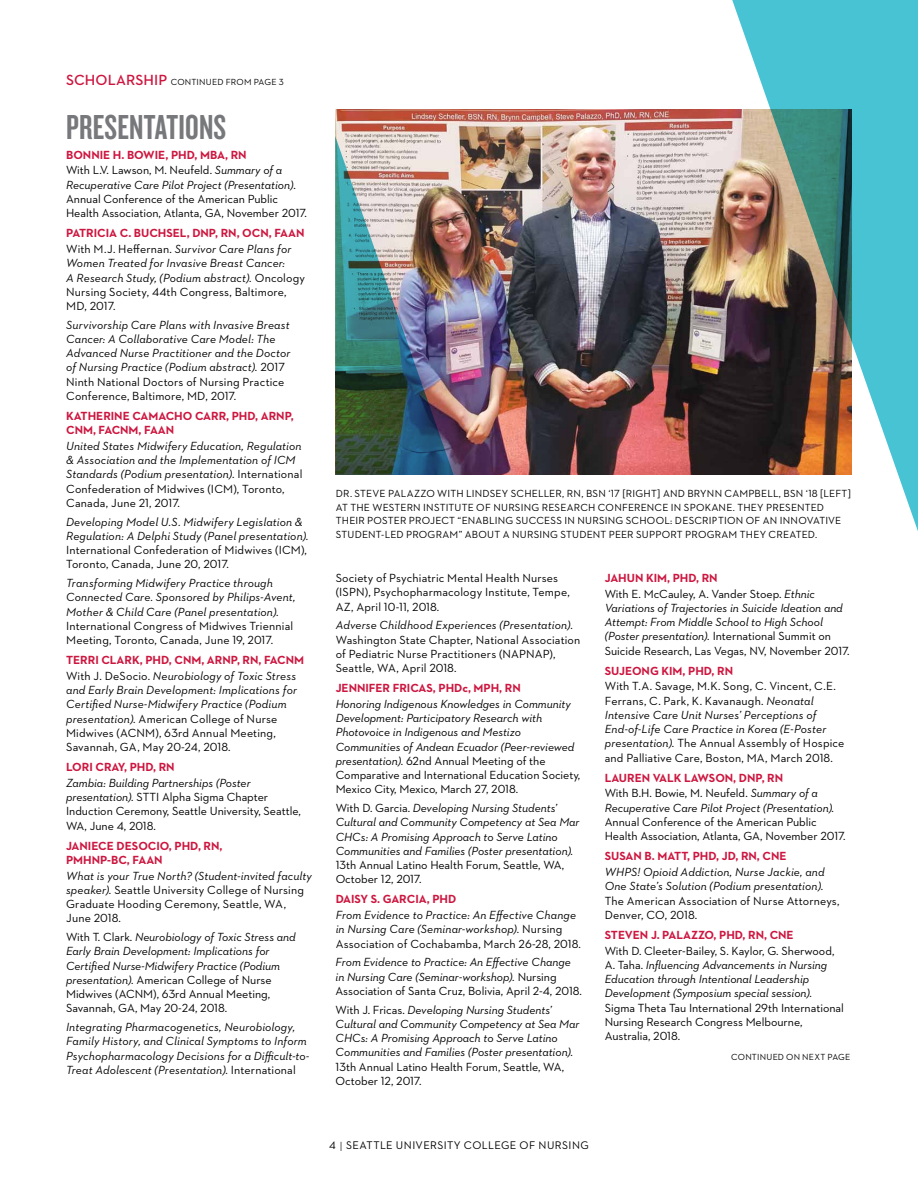
<style>
.page{position:relative;width:918px;height:1188px;background:#fff}
.page>*{position:absolute;margin:0;border:0;box-sizing:border-box;transform-origin:0 0}
.t1{font:36px "Knockout 48 Featherweight";letter-spacing:.005em;color:#77787b}
.t2{font:italic 12px/14.2px "Neutraface 2 Text";letter-spacing:.005em;color:#000}
.t3{font:12px/14.2px "Neutraface 2 Text";color:#000}
.t4{font:700 12px/15.8px "Neutraface 2 Text";color:#cd163f}
.t5{font:11.25px "Neutraface 2 Text";letter-spacing:.035em;color:#000}
.t6{font:10.5px/13.5px "Neutraface 2 Text";letter-spacing:.015em;color:#000}
.t7{font:9px "Neutraface 2 Text";letter-spacing:.025em;color:#000}
.s1{font-weight:600;font-size:15px;color:#cd163f}
.s2{font-weight:700;color:#cd163f}
.s3{font-style:italic}
.s4{font-weight:400;color:#000}
.s5{font-weight:400;font-style:italic;color:#000}
.s6{font-style:normal}
.s7{font-weight:700;font-style:normal;color:#cd163f}
.s8{font-weight:300;font-size:13.5px}
</style>
<div class="page">
<img style="left:336px;top:110px;width:380px;height:365px">
<img style="left:716px;top:0;width:202px;height:531px">
<img style="left:335px;top:136px;width:193px;height:339px">
<p class="t7" style="left:66px;top:76px;width:219px"><span class="s1">SCHOLARSHIP</span> Continued from page 3</p>
<h1 class="t1" style="left:66px;top:105px;width:162px">PRESENTATIONS</h1>
<p class="t3" style="left:66px;top:147px;width:218px;line-height:15.8px"><span class="s2">BONNIE H. BOWIE, PHD, MBA, RN<br></span>With L.V. Lawson, M . N eufeld. <span class="s3">Summary of a</span></p>
<p class="t3" style="left:66px;top:177px;width:242px"><span class="s3">Recuperative Care Pilot Project (Presentation)</span>.<br>Annual Conference of the American Public<br>Health Association, Atlanta, GA, November 2017.</p>
<p class="t4" style="left:66px;top:225px;width:227px">PATRICIA C. BUCHSEL, DNP, RN, OCN, FAAN<br><span class="s4">With M .J. H effernan.</span> <span class="s5">Survivor Care Plans for</span></p>
<p class="t2" style="left:66px;top:256px;width:240px">Women Treated for Invasive Breast Cancer:<br>A Research Study, (Podium abstract). <span class="s6">Oncology N ursing Society, 44th Congress, Baltimore, MD, 2017.</span></p>
<p class="t2" style="left:66px;top:317px;width:226px">Survivorship Care Plans with Invasive Breast Cancer: A Collaborative Care Model: The Advanced Nurse Practitioner and the Doctor of Nursing Practice (Podium abstract). <span class="s6">2017<br>N inth N ational Doctors of N ursing Practice Conference, Baltimore, MD, 2017.</span></p>
<p class="t4" style="left:66px;top:408px;width:204px">KATHERINE CAMACHO CARR, PHD, ARN</p>
<p class="t4" style="left:285px;top:408px;width:11px">P,</p>
<p class="t4" style="left:66px;top:422px;width:93px">CNM, FACNM, FAAN</p>
<p class="t2" style="left:66px;top:439px;width:238px">United States Midwifery Education, Regulation &amp; Association and the Implementation of ICM Standards (Podium presentation)<span class="s6">. I nternational Confederation of M idwives (ICM</span></p>
<p class="t3" style="left:233px;top:481px;width:53px">), Toronto,</p>
<p class="t3" style="left:66px;top:496px;width:115px">Canada, June 21, 2017.</p>
<p class="t2" style="left:66px;top:514px;width:244px">Developing Model U.S. Midwifery Legislation &amp;<br>Regulation: A Delphi Study (Panel presentation).</p>
<p class="t3" style="left:66px;top:543px;width:221px">I nternational Confederation of M idwives (ICM</p>
<p class="t3" style="left:301px;top:543px;width:7px">),</p>
<p class="t3" style="left:66px;top:557px;width:164px">Toronto, Canada, June 20, 2017.</p>
<p class="t2" style="left:66px;top:576px;width:231px">Transforming Midwifery Practice through<br>Connected Care. Sponsored by Philips-Avent,<br>Mother &amp; Child Care (Panel presentation).</p>
<p class="t3" style="left:66px;top:618px;width:229px">I nternational Congress of M idwives Triennial<br>Meeting, Toronto, Canada, June 19, 2017.</p>
<p class="t4" style="left:66px;top:652px;width:150px">TERRI CLARK, PHD, CNM, ARN</p>
<p class="t2" style="left:66px;top:652px;width:232px;line-height:15.8px;text-align:right"><span class="s7">P, RN , FACNM<br></span><span class="s6">With J. DeSocio.</span> Neurobiology of Toxic Stress</p>
<p class="t2" style="left:66px;top:683px;width:233px">and Early Brain Development: Implications for Certified Nurse-Midwifery Practice (Podium presentation). <span class="s6">American College of N urse<br>M idwives (ACNM</span></p>
<p class="t3" style="left:66px;top:726px;width:211px;text-indent:89px">), 63rd Annual Meeting,<br>Savannah, GA, M ay 20-24, 2018.</p>
<p class="t4" style="left:66px;top:759px;width:101px">LORI CRAY, PHD, RN</p>
<p class="t2" style="left:66px;top:776px;width:186px">Zambia: Building Partnerships (Poster presentation). <span class="s6">STTI</span></p>
<p class="t3" style="left:66px;top:790px;width:236px;text-indent:96px">Alpha Sigma Chapter<br>I nduction Ceremony, Seattle U niversity, Seattle,<br>WA, June 4, 2018.</p>
<p class="t4" style="left:66px;top:839px;width:158px;line-height:14.1px">JANIECE DESOCIO, PHD, RN,<br>PMHN</p>
<p class="t4" style="left:100px;top:852px;width:48px">P-BC, FAAN</p>
<p class="t3" style="left:66px;top:868px;width:248px"><span class="s3">What is your True North? (Student-invited faculty speaker).</span> Seattle U niversity College of N ursing Graduate H ooding Ceremony, Seattle, WA, June 2018.</p>
<p class="t2" style="left:66px;top:930px;width:231px"><span class="s6">With T. Clark.</span> Neurobiology of Toxic Stress and Early Brain Development: Implications for Certified Nurse-Midwifery Practice (Podium presentation). <span class="s6">American College of N urse<br>M idwives (ACNM</span></p>
<p class="t3" style="left:66px;top:987px;width:206px;text-indent:87px">), 63rd Annual Meeting,<br>Savannah, GA, M ay 20-24, 2018.</p>
<p class="t2" style="left:66px;top:1020px;width:245px">Integrating Pharmacogenetics, Neurobiology, Family History, and Clinical Symptoms to Inform Psychopharmacology Decisions for a Difficult-to-Treat Adolescent (Presentation). <span class="s6">I nternational</span></p>
<p class="t6" style="left:336px;top:487px;width:517px;text-indent:470px">‘18 [left] at the Western I nstitute of N ursing research conference in Spokane. They presented their poster proj ect “Enabling Success in N ursing School: Description of an I nnovative Student-Led Program” about a nursing student peer support program they created.</p>
<p class="t6" style="left:336px;top:487px;width:258px">Dr. Steve Palazzo with Lindsey Scheller, RN , BSN</p>
<p class="t6" style="left:608px;top:487px;width:183px">‘17 [right] and Brynn Campbell, BSN</p>
<p class="t3" style="left:336px;top:571px;width:224px">Society of Psychiatric M ental H ealth N urses (ISPN</p>
<p class="t3" style="left:336px;top:585px;width:236px;text-indent:29px">), Psychopharmacology I nstitute, Tempe,<br>AZ, April 10-11, 2018.</p>
<p class="t2" style="left:336px;top:618px;width:239px">Adverse Childhood Experiences (Presentation).</p>
<p class="t3" style="left:336px;top:632px;width:246px">Washington State Chapter, N ational Association of Pediatric N urse Practitioners (NAPNAP</p>
<p class="t3" style="left:550px;top:646px;width:7px">),</p>
<p class="t3" style="left:336px;top:661px;width:122px">Seattle, WA, April 2018.</p>
<p class="t4" style="left:336px;top:680px;width:178px">JENNIFER FRICAS, PHDC, MPH, RN</p>
<p class="t2" style="left:336px;top:696px;width:246px">Honoring Indigenous Knowledges in Community Development: Participatory Research with Photovoice in Indigenous and Mestizo Communities of Andean Ecuador (Peer-reviewed presentation). <span class="s6">62nd Annual M eeting of the Comparative and I nternational Education Society, M exico City, M exico, M arch 27, 2018.</span></p>
<p class="t2" style="left:336px;top:801px;width:245px"><span class="s6">With D. Garcia.</span> Developing Nursing Students’ Cultural and Community Competency at Sea Mar CHCs: A Promising Approach to Serve Latino Communities and Families (Poster presentation).</p>
<p class="t3" style="left:336px;top:858px;width:230px">13th Annual Latino Health Forum, Seattle, WA,<br>October 12, 2017.</p>
<p class="t4" style="left:336px;top:891px;width:122px">DAISY S. GARCIA, PHD</p>
<p class="t2" style="left:336px;top:908px;width:247px">From Evidence to Practice: An Effective Change in Nursing Care (Seminar-workshop). <span class="s6">N ursing<br>Association of Cochabamba, M arch 26-28, 2018.</span></p>
<p class="t2" style="left:336px;top:955px;width:248px">From Evidence to Practice: An Effective Change in Nursing Care (Seminar-workshop). <span class="s6">N ursing<br>Association of Santa Cruz, Bolivia, April 2-4, 2018.</span></p>
<p class="t2" style="left:336px;top:1002px;width:245px"><span class="s6">With J. Fricas.</span> Developing Nursing Students’ Cultural and Community Competency at Sea Mar CHCs: A Promising Approach to Serve Latino Communities and Families (Poster presentation).</p>
<p class="t3" style="left:336px;top:1059px;width:230px">13th Annual Latino Health Forum, Seattle, WA,<br>October 12, 2017.</p>
<p class="t3" style="left:605px;top:570px;width:212px;line-height:15.8px"><span class="s2">JAHUN KIM, PHD, RN<br></span>With E. M cCauley, A. Vander Stoep. <span class="s3">Ethnic</span></p>
<p class="t2" style="left:605px;top:600px;width:246px">Variations of Trajectories in Suicide Ideation and Attempt: From Middle School to High School (Poster presentation). <span class="s6">I nternational Summit on Suicide Research, Las Vegas, NV, November 2017.</span></p>
<p class="t4" style="left:605px;top:663px;width:121px">SUJEONG KIM, PHD, RN</p>
<p class="t3" style="left:605px;top:679px;width:241px">With T.A. Savage, M .K. Song, C. Vincent, C.E.<br>Ferrans, C. Park, K. Kavanaugh. <span class="s3">Neonatal Intensive Care Unit Nurses’ Perceptions of End-of-Life Care Practice in Korea (E-Poster presentation).</span> The Annual Assembly of H ospice and Palliative Care, Boston, MA, M arch 2018.</p>
<p class="t3" style="left:605px;top:770px;width:215px;line-height:15.8px"><span class="s2">LAUREN VALK LAWSON, DNP, RN<br></span>With B.H . Bowie, M . N eufeld. <span class="s3">Summary of a</span></p>
<p class="t2" style="left:605px;top:800px;width:231px">Recuperative Care Pilot Project (Presentation).</p>
<p class="t3" style="left:605px;top:815px;width:242px">Annual Conference of the American Public<br>Health Association, Atlanta, GA, November 2017.</p>
<p class="t4" style="left:605px;top:848px;width:175px">SUSAN B. MATT, PHD, JD, RN, CNE</p>
<p class="t2" style="left:605px;top:865px;width:221px">WHPS! Opioid Addiction, Nurse Jackie, and<br>One State’s Solution (Podium presentation).</p>
<p class="t3" style="left:605px;top:893px;width:236px">The American Association of N urse Attorneys,<br>Denver, CO, 2018.</p>
<p class="t4" style="left:605px;top:927px;width:182px">STEVEN J. PALAZZO, PHD, RN , CNE</p>
<p class="t2" style="left:605px;top:943px;width:231px"><span class="s6">With D. Cleeter-Bailey, S. Kaylor, G. Sherwood, A. Taha.</span> Influencing Advancements in Nursing Education through Intentional Leadership Development (Symposium special session).</p>
<p class="t3" style="left:605px;top:1000px;width:241px">Sigma Theta Tau I nternational 29th I nternational<br>N ursing Research Congress Melbourne,<br>Australia, 2018.</p>
<p class="t7" style="left:731px;top:1051px;width:121px">Continued on next page</p>
<p class="t5" style="left:329px;top:1138px;width:261px">4 <span class="s8">I</span> seattle university College of N ursing</p>
</div>
